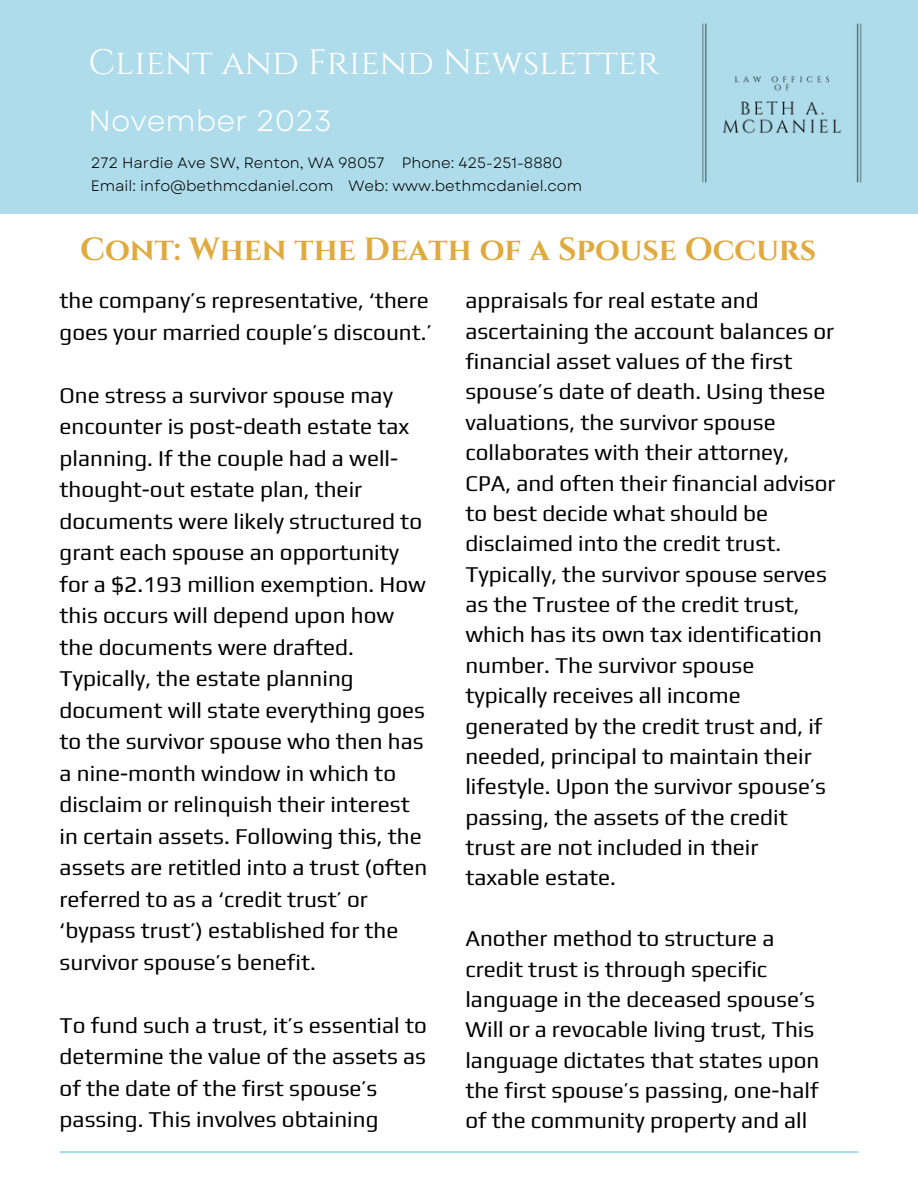
<style>
.page{position:relative;width:918px;height:1188px;background:#fff}
.page>*{position:absolute;margin:0;border:0;box-sizing:border-box;transform-origin:0 0}
.t1{font:35.1px "Cinzel";color:#fff}
.t2{font:700 31.95px "Cinzel";color:#e0aa3e}
.t3{font:29.4px "Garet";color:#fff}
.t4{font:22.5px/30.3px "Play";color:#000}
.t5{font:15px "Garet";color:#000}
</style>
<div class="page">
<div style="left:0;top:0;width:918px;height:214px;background:#afdceb"></div>
<img style="left:702px;top:23px;width:160px;height:160px">
<hr style="left:60px;top:1151px;width:798px;height:2px;background:#afdceb">
<p class="t1" style="left:88px;top:40px;width:572px">Client and Friend Newsletter</p>
<p class="t3" style="left:88px;top:100px;width:245px">November 2023</p>
<p class="t5" style="left:91px;top:152px;width:295px">272 Hardie Ave SW, Renton, WA 98057</p>
<p class="t5" style="left:91px;top:175px;width:244px">Email: info@bethmcdaniel.com</p>
<p class="t5" style="left:402px;top:152px;width:162px">Phone: 425-251-8880</p>
<p class="t5" style="left:349px;top:175px;width:235px">Web: www.bethmcdaniel.com</p>
<p class="t2" style="left:80px;top:229px;width:737px">Cont: When the Death of a Spouse Occurs</p>
<p class="t4" style="left:60px;top:285px;width:374px;line-height:31.5px">the company’s representative, ‘there goes your married couple’s discount.’</p>
<p class="t4" style="left:465px;top:285px;width:372px">appraisals for real estate and ascertaining the account balances or financial asset values of the first spouse’s date of death. Using these valuations, the survivor spouse collaborates with their attorney, CPA, and often their financial advisor to best decide what should be disclaimed into the credit trust.<br>Typically, the survivor spouse serves as the Trustee of the credit trust, which has its own tax identification number. The survivor spouse typically receives all income generated by the credit trust and, if needed, principal to maintain their lifestyle. Upon the survivor spouse’s passing, the assets of the credit trust are not included in their taxable estate.</p>
<p class="t4" style="left:60px;top:379px;width:364px;line-height:31.5px">One stress a survivor spouse may encounter is post-death estate tax planning. If the couple had a well&shy;thought-out estate plan, their documents were likely structured to</p>
<p class="t4" style="left:60px;top:537px;width:369px;line-height:31.5px">grant each spouse an opportunity for a $2.193 million exemption. How this occurs will depend upon how the documents were drafted.<br>Typically, the estate planning document will state everything goes to the survivor spouse who then has a nine-month window in which to disclaim or relinquish their interest in certain assets. Following this, the assets are retitled into a trust (often referred to as a ‘credit trust’ or ‘bypass trust’) established for the survivor spouse’s benefit.</p>
<p class="t4" style="left:465px;top:923px;width:356px">Another method to structure a credit trust is through specific language in the deceased spouse’s Will or a revocable living trust, This language dictates that states upon the first spouse’s passing, one-half of the community property and all</p>
<p class="t4" style="left:60px;top:1009px;width:369px;line-height:31.5px">To fund such a trust, it’s essential to determine the value of the assets as of the date of the first spouse’s passing. This involves obtaining</p>
</div>
